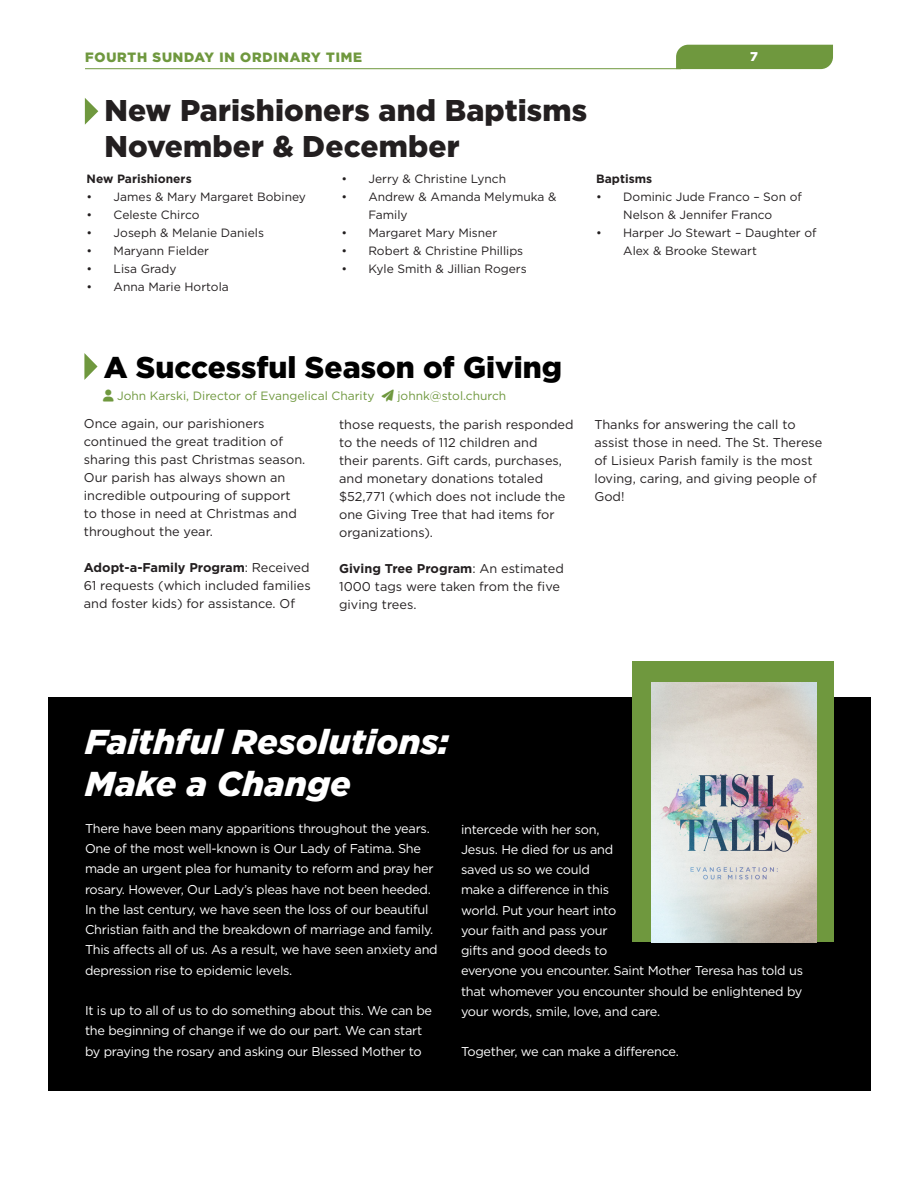
<style>
.page{position:relative;width:918px;height:1188px;background:#fff}
.page>*{position:absolute;margin:0;border:0;box-sizing:border-box;transform-origin:0 0}
.t1{font:italic 900 34.5px "Gotham";letter-spacing:.005em;color:#fff}
.t2{font:900 30px "Gotham";letter-spacing:.005em;color:#231f20}
.t3{font:900 30px "Gotham";color:#000}
.t4{font:900 13.5px "Gotham";color:#6f983e}
.Small_Detail_Footnote{font:12.75px/20.2px "Gotham";letter-spacing:-.02em;color:#fff}
.t5{font:12.75px/18px "Gotham";color:#231f20}
.t6{font:900 12.75px "Gotham";color:#fff}
.t7{font:12px/18px "Gotham";color:#231f20}
.t8{font:12px "Gotham";color:#6f983e}
.t9{font:700 12px "Gotham";color:#231f20}
.s1{font-weight:700}
</style>
<div class="page">
<hr style="left:85px;top:68px;width:596px;height:1px;background:#6f983e">
<div style="left:676px;top:45px;width:157px;height:24px;background:#6f983e"></div>
<div style="left:48px;top:697px;width:822px;height:393px;background:#000"></div>
<div style="left:633px;top:661px;width:201px;height:281px;background:#6f983e"></div>
<img style="left:652px;top:683px;width:164px;height:259px">
<svg style="left:85px;top:98px;width:13px;height:27px"></svg>
<svg style="left:84px;top:353px;width:14px;height:27px"></svg>
<p class="t4" style="left:85px;top:48px;width:279px">FOURTH SUNDAY IN ORDINARY TIME</p>
<p class="t6" style="left:750px;top:47px;width:9px">7</p>
<h3 class="t2" style="left:104px;top:90px;width:484px">New Parishioners and Baptisms</h3>
<h3 class="t2" style="left:104px;top:126px;width:357px">November &amp; December</h3>
<p class="t9" style="left:87px;top:171px;width:107px">New Parishioners</p>
<p class="t7" style="left:87px;top:188px;width:221px">• James &amp; Mary Margaret Bobiney</p>
<p class="t7" style="left:87px;top:206px;width:114px">• Celeste Chirco</p>
<p class="t7" style="left:87px;top:224px;width:179px">• Joseph &amp; Melanie Daniels</p>
<p class="t7" style="left:87px;top:242px;width:124px">• Maryann Fielder</p>
<p class="t7" style="left:87px;top:260px;width:92px">• Lisa Grady</p>
<p class="t7" style="left:87px;top:278px;width:144px">• Anna Marie Hortola</p>
<p class="t7" style="left:341px;top:170px;width:166px">• Jerry &amp; Christine Lynch</p>
<p class="t7" style="left:368px;top:188px;width:189px;text-indent:-27px">• Andrew &amp; Amanda Melymuka &amp;<br>Family</p>
<p class="t7" style="left:341px;top:224px;width:157px">• Margaret Mary Misner</p>
<p class="t7" style="left:341px;top:242px;width:183px">• Robert &amp; Christine Phillips</p>
<p class="t7" style="left:341px;top:260px;width:187px">• Kyle Smith &amp; Jillian Rogers</p>
<p class="t9" style="left:596px;top:171px;width:57px">Baptisms</p>
<p class="t7" style="left:596px;top:188px;width:207px;text-align:center">• Dominic Jude Franco – Son of<br>Nelson &amp; Jennifer Franco</p>
<p class="t7" style="left:623px;top:224px;width:195px;text-indent:-27px">• Harper Jo Stewart – Daughter of<br>Alex &amp; Brooke Stewart</p>
<p class="t3" style="left:104px;top:346px;width:460px">A Successful Season of Giving</p>
<p class="t8" style="left:117px;top:388px;width:391px">John Karski, Director of Evangelical Charity ➢ johnk@stol.church</p>
<p class="t5" style="left:84px;top:415px;width:223px">Once again, our parishioners continued the great tradition of sharing this past Christmas season.<br>Our parish has always shown an incredible outpouring of support to those in need at Christmas and throughout the year.</p>
<p class="t5" style="left:84px;top:559px;width:228px;text-align:justify"><span class="s1">Adopt-a-Family Program</span>: Received 61 requests (which included families and foster kids) for assistance. Of</p>
<p class="t5" style="left:339px;top:416px;width:236px">those requests, the parish responded to the needs of 112 children and<br>their parents. Gift cards, purchases, and monetary donations totaled $52,771 (which does not include the one Giving Tree that had items for organizations).</p>
<p class="t5" style="left:339px;top:560px;width:226px"><span class="s1">Giving Tree Program</span>: An estimated<br>1000 tags were taken from the five giving trees.</p>
<p class="t5" style="left:594px;top:416px;width:230px">Thanks for answering the call to assist those in need. The St. Therese of Lisieux Parish family is the most loving, caring, and giving people of<br>God!</p>
<h3 class="t1" style="left:85px;top:718px;width:365px">Faithful Resolutions:</h3>
<h3 class="t1" style="left:85px;top:760px;width:267px">Make a Change</h3>
<p class="Small_Detail_Footnote" style="left:85px;top:818px;width:354px">There have been many apparitions throughout the years.<br>One of the most well-known is Our Lady of Fatima. She made an urgent plea for humanity to reform and pray her rosary. However, Our Lady’s pleas have not been heeded.<br>In the last century, we have seen the loss of our beautiful Christian faith and the breakdown of marriage and family.<br>This affects all of us. As a result, we have seen anxiety and depression rise to epidemic levels.</p>
<p class="Small_Detail_Footnote" style="left:85px;top:1000px;width:349px">It is up to all of us to do something about this. We can be the beginning of change if we do our part. We can start by praying the rosary and asking our Blessed Mother to</p>
<p class="Small_Detail_Footnote" style="left:461px;top:819px;width:344px">intercede with her son,<br>Jesus. He died for us and<br>saved us so we could<br>make a difference in this<br>world. Put your heart into<br>your faith and pass your<br>gifts and good deeds to<br>everyone you encounter. Saint Mother Teresa has told us that whomever you encounter should be enlightened by your words, smile, love, and care.</p>
<p class="Small_Detail_Footnote" style="left:461px;top:1042px;width:219px">Together, we can make a difference.</p>
</div>
